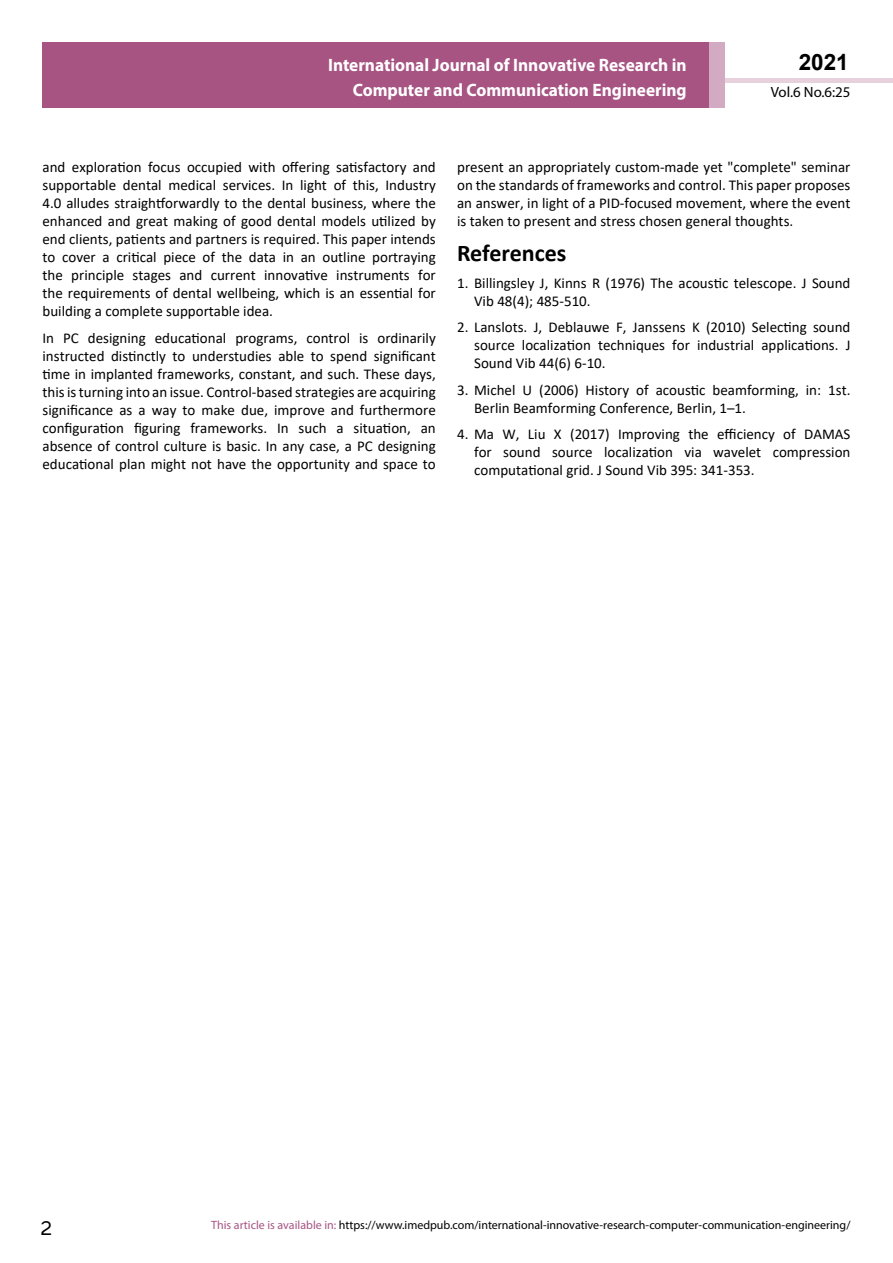
<style>
.page{position:relative;width:893px;height:1263px;background:#fff}
.page>*{position:absolute;margin:0;border:0;box-sizing:border-box;transform-origin:0 0}
.t1{font:25.5px "Tunga";color:#000}
.t2{font:700 24px "Calibri";color:#000}
.t3{font:700 22.5px "Arial";color:#000}
.t4{font:700 18px/21.6px "Myriad Pro";color:#fff;text-align:right;scale:.96 1}
.t5{font:15px/18px "Calibri";color:#000;text-align:justify}
.t6{font:14.85px "Myriad Pro";color:#000}
.t7{font:12px "Myriad Pro";color:#000}
.s1{color:#a75483}
</style>
<div class="page">
<hr style="left:725px;top:78px;width:168px;height:4px;background:#e6d1dd">
<div style="left:43px;top:42px;width:666px;height:66px;background:#a75483"></div>
<div style="left:709px;top:42px;width:16px;height:66px;background:#d2aac1"></div>
<p class="t4" style="left:517px;top:53px;width:198px">ARCHIVOS DE MEDICINA<br>ISSN 1698-9465</p>
<h3 class="t3" style="left:799px;top:46px;width:52px">2021</h3>
<p class="t4" style="left:328px;top:52px;width:375px;line-height:24.5px">International Journal of Innovative Research in<br>Computer and Communication Engineering</p>
<p class="t6" style="left:771px;top:83px;width:81px">Vol.6 No.6:25</p>
<p class="t5" style="left:43px;top:158px;width:395px">and exploration focus occupied with offering satisfactory and supportable dental medical services. In light of this, Industry 4.0 alludes straightforwardly to the dental business, where the enhanced and great making of good dental models utilized by end clients, patients and partners is required. This paper intends to cover a critical piece of the data in an outline portraying the principle stages and current innovative instruments for the requirements of dental wellbeing, which is an essential for building a complete supportable idea.</p>
<p class="t5" style="left:43px;top:329px;width:395px">In PC designing educational programs, control is ordinarily instructed distinctly to understudies able to spend significant time in implanted frameworks, constant, and such. These days, this is turning into an issue. Control-based strategies are acquiring significance as a way to make due, improve and furthermore configuration figuring frameworks. In such a situation, an absence of control culture is basic. In any case, a PC designing educational plan might not have the opportunity and space to</p>
<p class="t5" style="left:457px;top:158px;width:395px">present an appropriately custom-made yet "complete" seminar on the standards of frameworks and control. This paper proposes an answer, in light of a PID-focused movement, where the event is taken to present and stress chosen general thoughts.</p>
<h2 class="t2" style="left:457px;top:236px;width:111px">References</h2>
<p class="t5" style="left:474px;top:273px;width:378px;text-indent:-17px">1. Billingsley J, Kinns R (1976) The acoustic telescope. J Sound<br>Vib 48(4); 485-510.</p>
<p class="t5" style="left:474px;top:318px;width:378px;text-indent:-17px">2. Lanslots. J, Deblauwe F, Janssens K (2010) Selecting sound source localization techniques for industrial applications. J Sound Vib 44(6) 6-10.</p>
<p class="t5" style="left:474px;top:380px;width:378px;text-indent:-17px">3. Michel U (2006) History of acoustic beamforming, in: 1st.<br>Berlin Beamforming Conference, Berlin, 1–1.</p>
<p class="t5" style="left:474px;top:425px;width:378px;text-indent:-17px">4. Ma W, Liu X (2017) Improving the efficiency of DAMAS for sound source localization via wavelet compression computational grid. J Sound Vib 395: 341-353.</p>
<h1 class="t1" style="left:41px;top:1211px;width:13px">2</h1>
<p class="t7" style="left:211px;top:1218px;width:641px"><span class="s1">This article is available in:</span> https://www.imedpub.com/international-innovative-research-computer-communication-engineering/</p>
</div>
